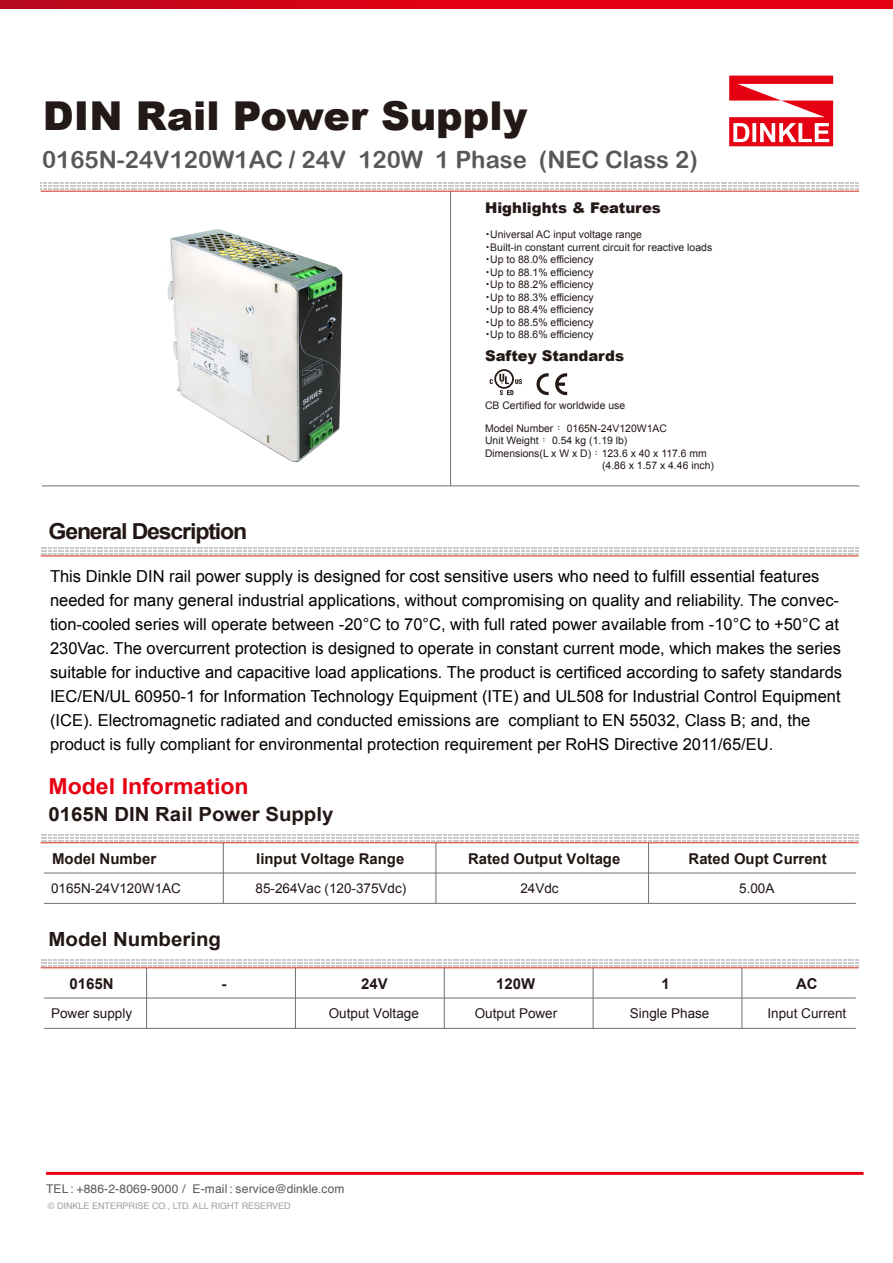
<style>
.page{position:relative;width:893px;height:1263px;background:#fff}
.page>*{position:absolute;margin:0;border:0;box-sizing:border-box;transform-origin:0 0}
.t1{font:900 39.75px "Arial";color:#231916}
.t2{font:23.85px "Arial Rounded MT Bold";color:#595757}
.t3{font:700 22.05px "Arial";letter-spacing:-.05em;color:#221714;scale:1.05 1}
.t4{font:700 22.05px "Arial";color:#e60012;scale:1.05 1}
.t5{font:700 19.5px "Arial";color:#231815;scale:1.05 1}
.t6{font:16.5px/24px "Arial";color:#000}
.t7{font:700 15px "Arial";color:#221714}
.t8{font:700 14.85px "Arial";color:#221714}
.t9{font:900 14.7px "Arial";color:#231815}
.t10{font:13.5px "Arial";color:#221714}
.t11{font:12px "Helvetica";letter-spacing:.015em;color:#595757}
.t12{font:10.35px/12.5px "Arial";color:#231815}
.t13{font:9px "Helvetica";color:#9e9e9f}
.s1{font-family:"Koz Go Pr 6 N"}
.s2{font-family:"Adobe Ming Std";font-weight:300}
</style>
<div class="page">
<svg style="left:0;top:0;width:893px;height:9px;background:#d80215"></svg>
<hr style="left:41px;top:191px;width:818px;height:1px;background:#d7281a">
<hr style="left:41px;top:555px;width:818px;height:1px;background:#d7281a">
<svg style="left:626px;top:547px;width:233px;height:7px"></svg>
<hr style="left:46px;top:1172px;width:818px;height:3px;background:#e50012">
<svg style="left:729px;top:76px;width:104px;height:70px"></svg>
<hr style="left:42px;top:486px;width:817px;height:1px;background:#717071">
<svg style="left:626px;top:182px;width:233px;height:7px"></svg>
<hr style="left:41px;top:842px;width:818px;height:1px;background:#d7281a">
<svg style="left:41px;top:834px;width:818px;height:7px"></svg>
<hr style="left:44px;top:873px;width:812px;height:1px;background:#717071">
<hr style="left:44px;top:903px;width:812px;height:1px;background:#717071">
<hr style="left:223px;top:843px;width:1px;height:60px;background:#717071">
<hr style="left:436px;top:843px;width:1px;height:60px;background:#717071">
<hr style="left:648px;top:843px;width:1px;height:60px;background:#717071">
<hr style="left:41px;top:967px;width:818px;height:1px;background:#d7281a">
<svg style="left:41px;top:959px;width:818px;height:7px"></svg>
<hr style="left:44px;top:998px;width:812px;height:1px;background:#717071">
<hr style="left:44px;top:1028px;width:812px;height:1px;background:#717071">
<hr style="left:146px;top:968px;width:1px;height:60px;background:#717071">
<hr style="left:295px;top:968px;width:1px;height:60px;background:#717071">
<hr style="left:444px;top:968px;width:1px;height:60px;background:#717071">
<hr style="left:742px;top:968px;width:1px;height:60px;background:#717071">
<hr style="left:593px;top:968px;width:1px;height:60px;background:#717071">
<img style="left:40px;top:182px;width:586px;height:375px">
<h1 class="t1" style="left:43px;top:87px;width:486px">DIN Rail Power Supply</h1>
<h2 class="t2" style="left:42px;top:145px;width:657px">0165N-24V120W1AC / 24V 120W 1 Phase (NEC Class 2)</h2>
<h3 class="t3" style="left:49px;top:517px;width:191px">General Description</h3>
<p class="t9" style="left:485px;top:197px;width:177px">Highlights &amp; Features</p>
<p class="t12" style="left:482px;top:228px;width:231px"><span class="s1">・</span>Universal AC input voltage range<br><span class="s1">・</span>Built-in constant current circuit for reactive loads<span class="s1">・</span>Up to 88.0% efficiency<br><span class="s1">・</span>Up to 88.1% efficiency<br><span class="s1">・</span>Up to 88.2% efficiency<br><span class="s1">・</span>Up to 88.3% efficiency<br><span class="s1">・</span>Up to 88.4% efficiency<br><span class="s1">・</span>Up to 88.5% efficiency<br><span class="s1">・</span>Up to 88.6% efficiency</p>
<p class="t9" style="left:485px;top:345px;width:141px">Saftey Standards</p>
<p class="t12" style="left:485px;top:394px;width:183px;line-height:22.5px">CB Certified for worldwide use<br>Model Number<span class="s2">：</span> 0165N-24V120W1AC</p>
<p class="t12" style="left:485px;top:434px;width:144px">Unit Weight<span class="s2">：</span> 0.54 kg (1.19 lb)</p>
<p class="t12" style="left:485px;top:447px;width:223px">Dimensions(L x W x D)<span class="s2">：</span>123.6 x 40 x 117.6 mm</p>
<p class="t12" style="left:602px;top:459px;width:113px">(4.86 x 1.57 x 4.46 inch)</p>
<p class="t6" style="left:50px;top:564px;width:794px">This Dinkle DIN rail power supply is designed for cost sensitive users who need to fulfill essential features needed for many general industrial applications, without compromising on quality and reliability. The convec&shy;tion-cooled series will operate between -20°C to 70°C, with full rated power available from -10°C to +50°C at 230Vac. The overcurrent protection is designed to operate in constant current mode, which makes the series suitable for inductive and capacitive load applications. The product is certificed according to safety standards IEC/EN/UL 60950-1 for Information Technology Equipment (ITE) and UL508 for Industrial Control Equipment (ICE). Electromagnetic radiated and conducted emissions are compliant to EN 55032, Class B; and, the product is fully compliant for environmental protection requirement per RoHS Directive 2011/65/EU.</p>
<h3 class="t4" style="left:49px;top:771px;width:192px">Model Information</h3>
<p class="t5" style="left:49px;top:801px;width:273px">0165N DIN Rail Power Supply</p>
<p class="t7" style="left:52px;top:849px;width:106px">Model Number</p>
<p class="t8" style="left:256px;top:849px;width:150px">Iinput Voltage Range</p>
<p class="t8" style="left:468px;top:849px;width:154px">Rated Output Voltage</p>
<p class="t8" style="left:689px;top:849px;width:140px">Rated Oupt Current</p>
<p class="t10" style="left:51px;top:879px;width:131px">0165N-24V120W1AC</p>
<p class="t10" style="left:255px;top:879px;width:152px">85-264Vac (120-375Vdc)</p>
<p class="t10" style="left:520px;top:879px;width:40px">24Vdc</p>
<p class="t10" style="left:739px;top:879px;width:37px">5.00A</p>
<p class="t5" style="left:49px;top:926px;width:166px">Model Numbering</p>
<p class="t7" style="left:70px;top:974px;width:46px">0165N</p>
<p class="t7" style="left:221px;top:974px;width:6px">-</p>
<p class="t8" style="left:361px;top:974px;width:28px">24V</p>
<p class="t8" style="left:496px;top:974px;width:40px">120W</p>
<p class="t8" style="left:662px;top:974px;width:10px">1</p>
<p class="t8" style="left:796px;top:974px;width:23px">AC</p>
<p class="t10" style="left:51px;top:1004px;width:83px">Power supply</p>
<p class="t10" style="left:329px;top:1004px;width:92px">Output Voltage</p>
<p class="t10" style="left:475px;top:1004px;width:84px">Output Power</p>
<p class="t10" style="left:630px;top:1004px;width:81px">Single Phase</p>
<p class="t10" style="left:767px;top:1004px;width:80px">Input Current</p>
<p class="t11" style="left:46px;top:1179px;width:300px">TEL : +886-2-8069-9000 / E-mail : service@dinkle.com</p>
<p class="t13" style="left:48px;top:1199px;width:244px">© DINKLE ENTERPRISE CO., LTD. ALL RIGHT RESERVED</p>
</div>
